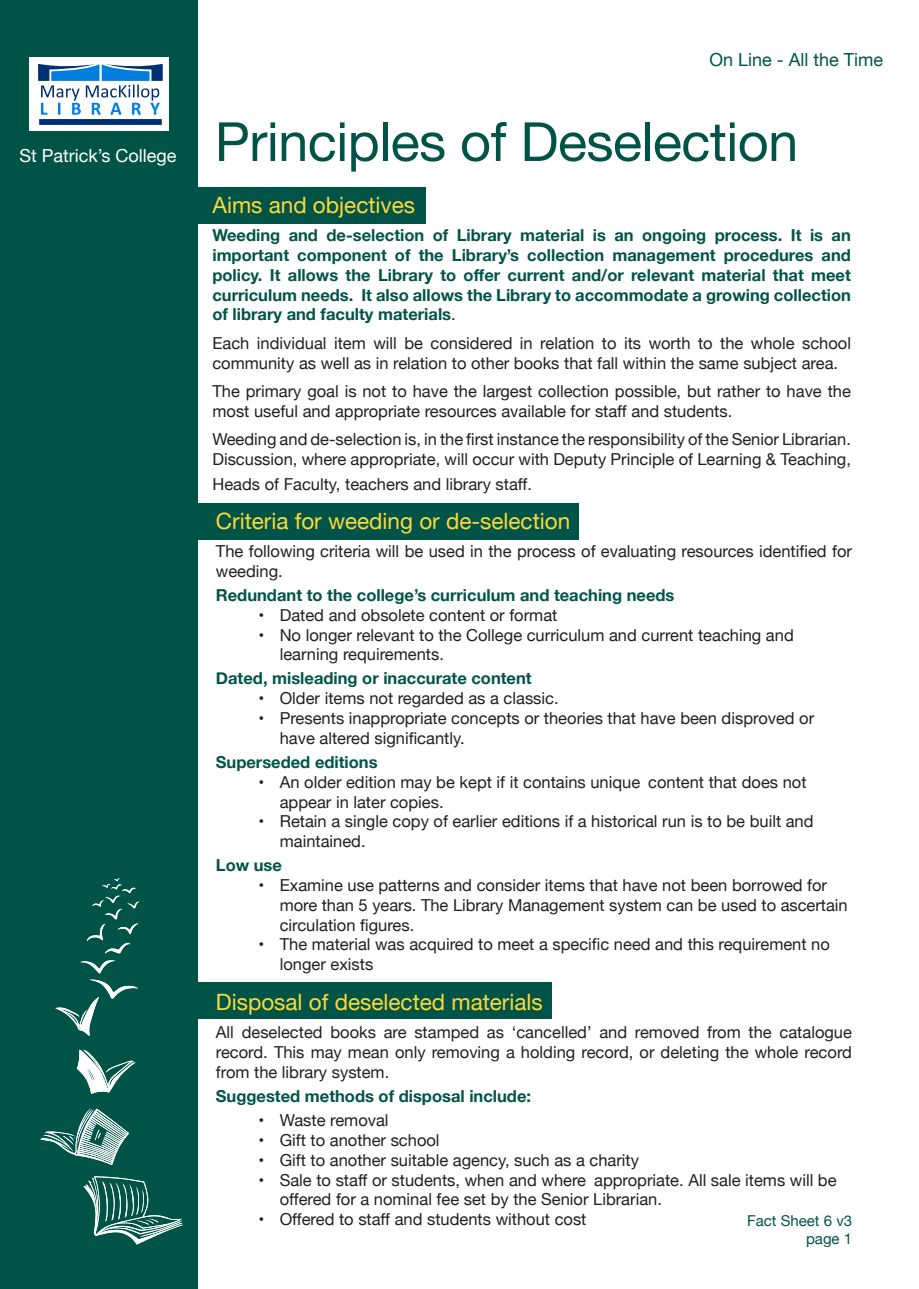
<style>
.page{position:relative;width:919px;height:1289px;background:#fff}
.page>*{position:absolute;margin:0;border:0;box-sizing:border-box;transform-origin:0 0}
.t1{font:54px "Helvetica Neue";letter-spacing:-.01em;color:#005447}
.t2{font:22.5px "Helvetica Neue";color:#ffd939}
.t3{font:18px "Helvetica Neue";color:#fff}
.t4{font:18px "Helvetica Neue";color:#005447}
.t5{font:16.5px/19.8px "Helvetica Neue";color:#231f20}
.t6{font:700 16.5px/19.8px "Helvetica Neue";color:#005447;text-align:justify}
.t7{font:15px "Helvetica Neue";color:#005447}
.s1{font-weight:400;color:#231f20}
</style>
<div class="page">
<div style="left:0;top:0;width:198px;height:1288px;background:#005447"></div>
<svg style="left:41px;top:940px;width:142px;height:304px"></svg>
<svg style="left:87px;top:878px;width:53px;height:63px"></svg>
<div style="left:30px;top:57px;width:139px;height:74px;background:#fff"></div>
<svg style="left:38px;top:63px;width:125px;height:52px"></svg>
<div style="left:37px;top:117px;width:127px;height:10px;background:#002f73;border:2px solid #fff"></div>
<div style="left:176px;top:982px;width:376px;height:36px;background:#005447"></div>
<div style="left:0;top:187px;width:425px;height:36px;background:#005447"></div>
<div style="left:102px;top:503px;width:476px;height:36px;background:#005447"></div>
<p class="t3" style="left:19px;top:142px;width:158px">St Patrick’s College</p>
<p class="t4" style="left:709px;top:47px;width:175px">On Line - All the Time</p>
<h1 class="t1" style="left:215px;top:103px;width:585px">Principles of Deselection</h1>
<p class="t2" style="left:212px;top:189px;width:204px">Aims and objectives</p>
<p class="t6" style="left:212px;top:226px;width:640px">Weeding and de-selection of Library material is an ongoing process. It is an important component of the Library’s collection management procedures and policy. It allows the Library to offer current and/or relevant material that meet curriculum needs. It also allows the Library to accommodate a growing collection of library and faculty materials<span class="s1">.</span></p>
<p class="t5" style="left:212px;top:334px;width:640px">Each individual item will be considered in relation to its worth to the whole school community as well as in relation to other books that fall within the same subject area.</p>
<p class="t5" style="left:212px;top:382px;width:640px">The primary goal is not to have the largest collection possible, but rather to have the most useful and appropriate resources available for staff and students.</p>
<p class="t5" style="left:212px;top:430px;width:640px">Weeding and de-selection is, in the first instance the responsibility of the Senior Librarian.<br>Discussion, where appropriate, will occur with Deputy Principle of Learning &amp; Teaching,</p>
<p class="t5" style="left:212px;top:475px;width:321px">Heads of Faculty, teachers and library staff.</p>
<p class="t2" style="left:216px;top:504px;width:356px">Criteria for weeding or de-selection</p>
<p class="t5" style="left:216px;top:542px;width:637px">The following criteria will be used in the process of evaluating resources identified for weeding.</p>
<p class="t6" style="left:216px;top:585px;width:460px">Redundant to the college’s curriculum and teaching needs</p>
<p class="t5" style="left:258px;top:606px;width:300px">• Dated and obsolete content or format</p>
<p class="t5" style="left:280px;top:625px;width:515px;text-indent:-21px">• No longer relevant to the College curriculum and current teaching and learning requirements.</p>
<p class="t6" style="left:216px;top:669px;width:317px">Dated, misleading or inaccurate content</p>
<p class="t5" style="left:258px;top:689px;width:301px">• Older items not regarded as a classic.</p>
<p class="t5" style="left:280px;top:709px;width:536px;text-indent:-21px">• Presents inappropriate concepts or theories that have been disproved or have altered significantly.</p>
<p class="t6" style="left:216px;top:752px;width:163px">Superseded editions</p>
<p class="t5" style="left:280px;top:773px;width:528px;text-indent:-21px">• An older edition may be kept if it contains unique content that does not appear in later copies.</p>
<p class="t5" style="left:280px;top:812px;width:535px;text-indent:-21px">• Retain a single copy of earlier editions if a historical run is to be built and maintained.</p>
<p class="t6" style="left:216px;top:855px;width:67px">Low use</p>
<p class="t5" style="left:280px;top:876px;width:569px;text-indent:-21px">• Examine use patterns and consider items that have not been borrowed for more than 5 years. The Library Management system can be used to ascertain circulation figures.</p>
<p class="t5" style="left:280px;top:935px;width:551px;text-indent:-21px">• The material was acquired to meet a specific need and this requirement no longer exists</p>
<p class="t2" style="left:216px;top:985px;width:328px">Disposal of deselected materials</p>
<p class="t5" style="left:216px;top:1023px;width:637px;text-align:justify">All deselected books are stamped as ‘cancelled’ and removed from the catalogue record. This may mean only removing a holding record, or deleting the whole record from the library system.</p>
<p class="t6" style="left:216px;top:1086px;width:316px">Suggested methods of disposal include:</p>
<p class="t5" style="left:258px;top:1111px;width:132px">• Waste removal</p>
<p class="t5" style="left:258px;top:1131px;width:183px">• Gift to another school</p>
<p class="t5" style="left:258px;top:1150px;width:382px">• Gift to another suitable agency, such as a charity</p>
<p class="t5" style="left:280px;top:1170px;width:558px;text-indent:-21px">• Sale to staff or students, when and where appropriate. All sale items will be offered for a nominal fee set by the Senior Librarian.</p>
<p class="t5" style="left:258px;top:1210px;width:329px">• Offered to staff and students without cost</p>
<p class="t7" style="left:747px;top:1209px;width:107px">Fact Sheet 6 v3</p>
<p class="t7" style="left:806px;top:1227px;width:48px">page 1</p>
</div>
